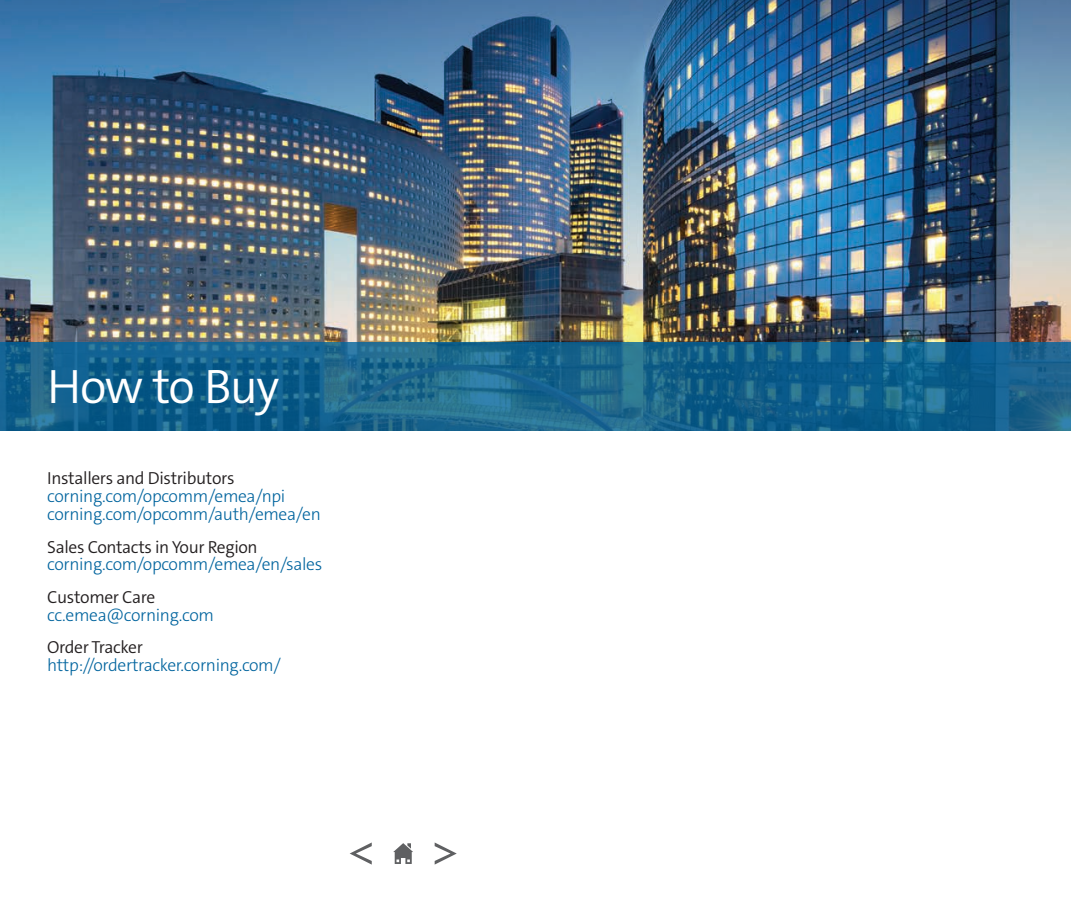
<style>
.page{position:relative;width:1071px;height:914px;background:#fff}
.page>*{position:absolute;margin:0;border:0;box-sizing:border-box;transform-origin:0 0}
.t1{font:300 48.65px "The Sans C4 s";letter-spacing:-.035em;color:#fff}
.t2{font:300 17.5px "The Sans C4 s";letter-spacing:-.02em;color:#00649e}
.t3{font:300 17.5px "The Sans C4 s";letter-spacing:-.02em;color:#231f20}
</style>
<div class="page">
<img style="left:0;top:0;width:1071px;height:342px">
<svg style="left:0;top:342px;width:1071px;height:89px;background:#16638c"></svg>
<svg style="left:393px;top:843px;width:20px;height:21px"></svg>
<svg style="left:435px;top:842px;width:22px;height:22px"></svg>
<svg style="left:350px;top:842px;width:22px;height:22px"></svg>
<p class="t1" style="left:47px;top:355px;width:234px">How to Buy</p>
<p class="t3" style="left:47px;top:467px;width:189px">Installers and Distributors</p>
<p class="t2" style="left:47px;top:485px;width:240px">corning.com/opcomm/emea/npi</p>
<p class="t2" style="left:47px;top:503px;width:275px">corning.com/opcomm/auth/emea/en</p>
<p class="t3" style="left:47px;top:535px;width:212px">Sales Contacts in Your Region</p>
<p class="t2" style="left:47px;top:553px;width:277px">corning.com/opcomm/emea/en/sales</p>
<p class="t3" style="left:47px;top:585px;width:109px">Customer Care</p>
<p class="t2" style="left:47px;top:603px;width:168px">cc.emea@corning.com</p>
<p class="t3" style="left:47px;top:636px;width:97px">Order Tracker</p>
<p class="t2" style="left:47px;top:654px;width:235px">http://ordertracker.corning.com/</p>
</div>
